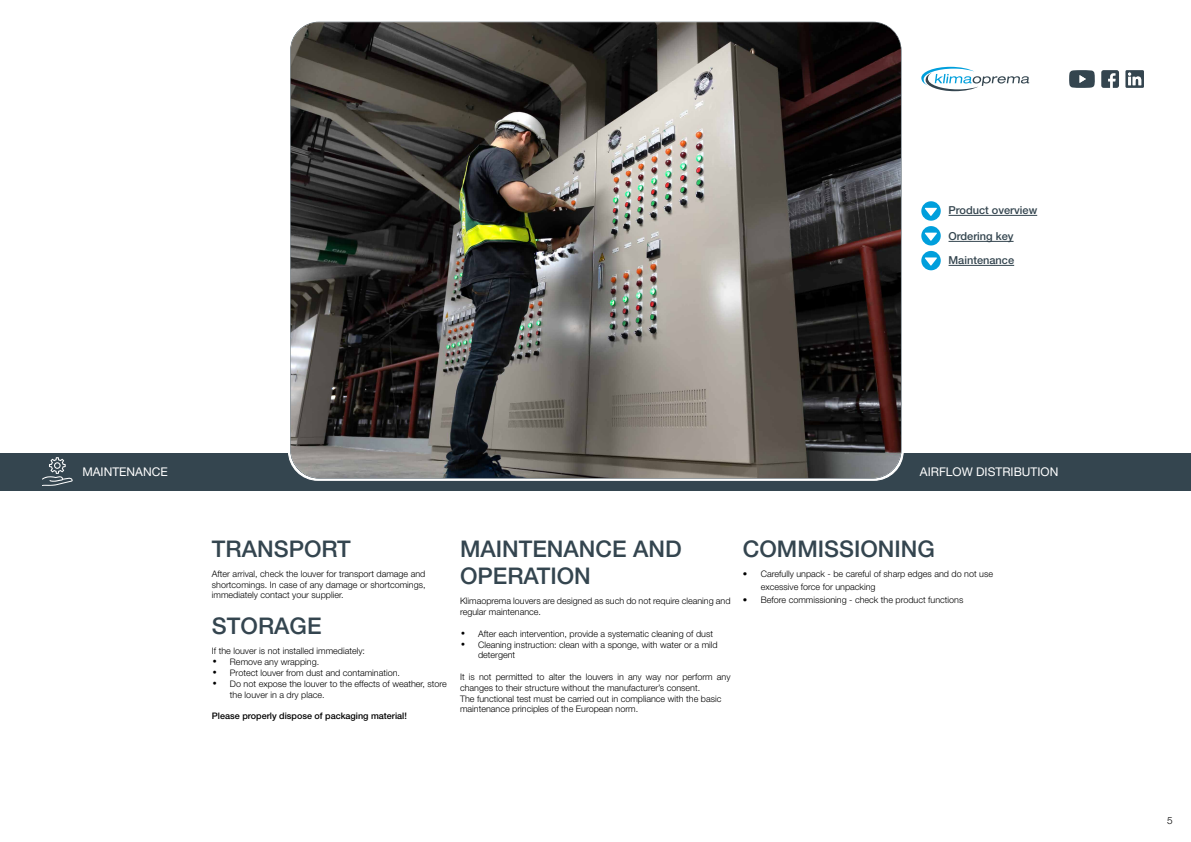
<style>
.page{position:relative;width:1191px;height:842px;background:#fff}
.page>*{position:absolute;margin:0;border:0;box-sizing:border-box;transform-origin:0 0}
.t1{font:500 23px/27.6px "Helvetica Neue LT Pro";color:#34454f}
.t2{font:12px "Helvetica Neue LT Pro";color:#fff}
.t3{font:500 11px/24px "Helvetica Neue LT Pro";color:#34454f}
.t4{font:300 10px "Helvetica Neue LT Pro";color:#000}
.t5{font:300 9px/10.8px "Helvetica Neue LT Pro";color:#000}
.t6{font:500 9px "Helvetica Neue LT Pro";color:#000}
.s1{font-family:"Swiss 721 BT";font-weight:400;font-stretch:condensed;font-size:10px}
</style>
<div class="page">
<div style="left:0;top:453px;width:1191px;height:37px;background:#34454f"></div>
<svg style="left:1101px;top:70px;width:18px;height:18px"></svg>
<svg style="left:1125px;top:70px;width:19px;height:18px"></svg>
<svg style="left:1069px;top:70px;width:26px;height:18px"></svg>
<hr style="left:948px;top:215px;width:89px;height:1px;background:#34454f">
<hr style="left:948px;top:241px;width:65px;height:1px;background:#34454f">
<hr style="left:948px;top:265px;width:66px;height:1px;background:#34454f">
<svg style="left:921px;top:201px;width:19px;height:44px"></svg>
<svg style="left:921px;top:67px;width:108px;height:24px"></svg>
<svg style="left:921px;top:251px;width:19px;height:19px"></svg>
<img style="left:291px;top:22px;width:610px;height:456px">
<svg style="left:42px;top:457px;width:31px;height:29px"></svg>
<p class="t3" style="left:948px;top:198px;width:90px">Product overview</p>
<p class="t3" style="left:948px;top:224px;width:67px">Ordering key<br>Maintenance</p>
<h2 class="t2" style="left:82px;top:465px;width:87px">MAINTENANCE</h2>
<h2 class="t2" style="left:920px;top:464px;width:140px">AIRFLOW DISTRIBUTION</h2>
<h1 class="t1" style="left:212px;top:534px;width:140px">TRANSPORT</h1>
<p class="t5" style="left:212px;top:568px;width:215px;text-align:justify">After arrival, check the louver for transport damage and shortcomings. In case of any damage or shortcomings, immediately contact your supplier.</p>
<h1 class="t1" style="left:212px;top:612px;width:111px">STORAGE</h1>
<p class="t5" style="left:212px;top:646px;width:155px">If the louver is not installed immediately:</p>
<p class="t5" style="left:212px;top:656px;width:109px"><span class="s1">•</span> Remove any wrapping.</p>
<p class="t5" style="left:212px;top:667px;width:190px"><span class="s1">•</span> Protect louver from dust and contamination.</p>
<p class="t5" style="left:230px;top:678px;width:218px;text-indent:-18px"><span class="s1">•</span> Do not expose the louver to the effects of weather, store the louver in a dry place.</p>
<p class="t6" style="left:212px;top:710px;width:196px">Please properly dispose of packaging material!</p>
<h1 class="t1" style="left:460px;top:534px;width:223px">MAINTENANCE AND<br>OPERATION</h1>
<p class="t5" style="left:460px;top:596px;width:272px">Klimaoprema louvers are designed as such do not require cleaning and regular maintenance.</p>
<p class="t5" style="left:460px;top:628px;width:254px"><span class="s1">•</span> After each intervention, provide a systematic cleaning of dust</p>
<p class="t5" style="left:478px;top:639px;width:241px;text-indent:-18px"><span class="s1">•</span> Cleaning instruction: clean with a sponge, with water or a mild detergent</p>
<p class="t5" style="left:460px;top:671px;width:272px">It is not permitted to alter the louvers in any way nor perform any changes to their structure without the manufacturer’s consent.<br>The functional test must be carried out in compliance with the basic maintenance principles of the European norm.</p>
<h1 class="t1" style="left:743px;top:534px;width:194px">COMMISSIONING</h1>
<p class="t5" style="left:761px;top:567px;width:234px;line-height:13px;text-indent:-18px">• Carefully unpack - be careful of sharp edges and do not use excessive force for unpacking</p>
<p class="t5" style="left:743px;top:594px;width:222px">• Before commissioning - check the product functions</p>
<p class="t4" style="left:1167px;top:814px;width:7px">5</p>
</div>
